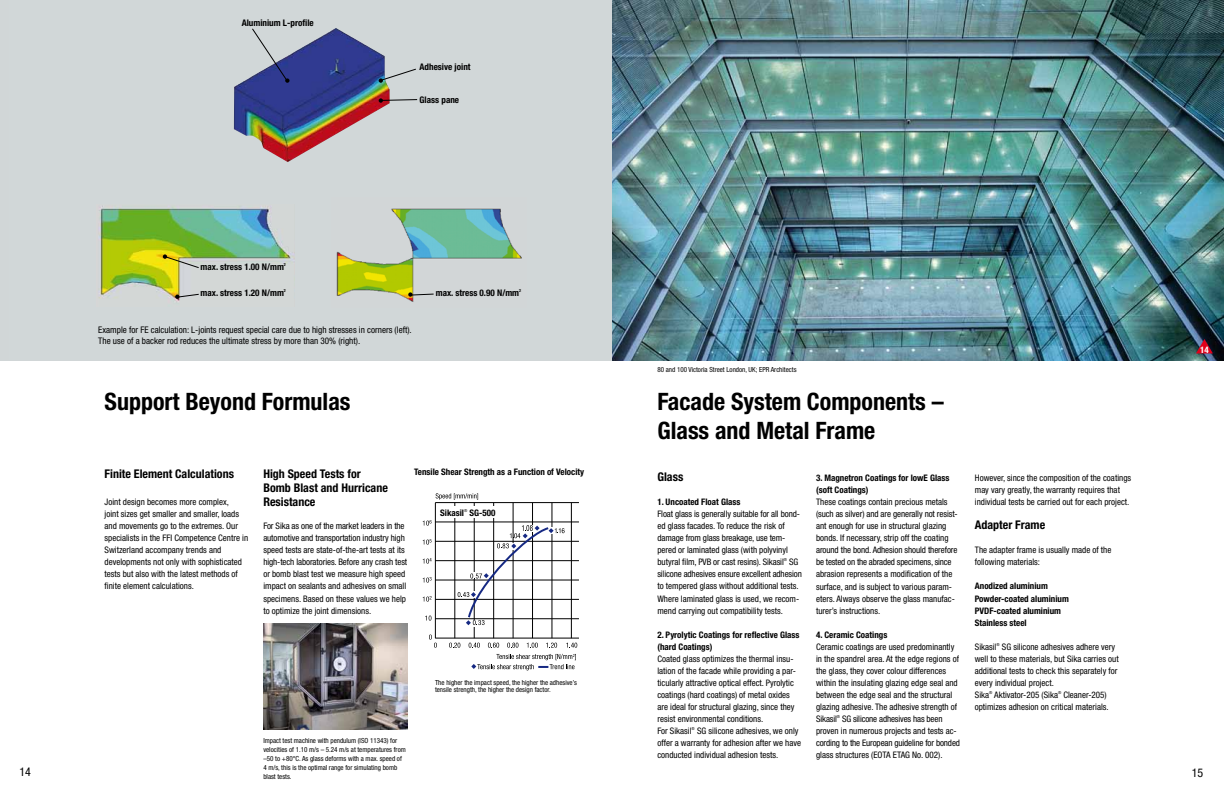
<style>
.page{position:relative;width:1224px;height:792px;background:#fff}
.page>*{position:absolute;margin:0;border:0;box-sizing:border-box;transform-origin:0 0}
.t1{font:700 condensed 24px/28.8px "Helvetica Neue";color:#000}
.t2{font:700 condensed 12px/14.4px "Helvetica Neue";color:#000}
.t3{font:condensed 12px "Helvetica Neue";color:#000}
.t4{font:condensed 9.1px/10.9px "Helvetica Neue";color:#000}
.t5{font:700 condensed 9.1px "Helvetica Neue";color:#000}
.t6{font:condensed 9px/12.1px "Helvetica Neue";color:#000}
.t7{font:700 condensed 9px/12.1px "Helvetica Neue";color:#000}
.t8{font:700 condensed 9px "Helvetica Neue";color:#fff}
.t9{font:condensed 7px/9px "Helvetica Neue";color:#000}
.t10{font:condensed 4.1px "Helvetica Neue";color:#000}
.t11{font:700 condensed 4.1px "Helvetica Neue";color:#000}
</style>
<div class="page">
<img style="left:263px;top:623px;width:145px;height:106px">
<hr style="left:435px;top:502px;width:144px;height:1px;background:#000">
<hr style="left:435px;top:560px;width:144px;height:1px;background:#000">
<hr style="left:435px;top:541px;width:144px;height:1px;background:#000">
<hr style="left:435px;top:522px;width:144px;height:1px;background:#000">
<hr style="left:435px;top:580px;width:144px;height:1px;background:#000">
<hr style="left:435px;top:599px;width:144px;height:1px;background:#000">
<hr style="left:435px;top:619px;width:144px;height:1px;background:#000">
<hr style="left:435px;top:503px;width:1px;height:135px;background:#000">
<hr style="left:571px;top:503px;width:1px;height:135px;background:#000">
<hr style="left:552px;top:503px;width:1px;height:135px;background:#000">
<hr style="left:532px;top:503px;width:1px;height:135px;background:#000">
<hr style="left:455px;top:503px;width:1px;height:135px;background:#000">
<hr style="left:474px;top:503px;width:1px;height:135px;background:#000">
<hr style="left:493px;top:503px;width:1px;height:135px;background:#000">
<hr style="left:513px;top:503px;width:1px;height:135px;background:#000">
<hr style="left:435px;top:638px;width:144px;height:1px;background:#000">
<div style="left:468px;top:620px;width:18px;height:6px;background:#fff"></div>
<svg style="left:458px;top:525px;width:107px;height:100px"></svg>
<svg style="left:423px;top:520px;width:9px;height:6px"></svg>
<svg style="left:423px;top:539px;width:9px;height:6px"></svg>
<svg style="left:423px;top:558px;width:9px;height:6px"></svg>
<svg style="left:423px;top:577px;width:9px;height:6px"></svg>
<svg style="left:423px;top:596px;width:9px;height:6px"></svg>
<svg style="left:425px;top:616px;width:6px;height:5px"></svg>
<svg style="left:436px;top:493px;width:42px;height:7px"></svg>
<svg style="left:471px;top:654px;width:105px;height:16px"></svg>
<svg style="left:429px;top:635px;width:8px;height:13px"></svg>
<svg style="left:449px;top:643px;width:11px;height:5px"></svg>
<svg style="left:469px;top:643px;width:11px;height:5px"></svg>
<svg style="left:488px;top:643px;width:11px;height:5px"></svg>
<svg style="left:507px;top:643px;width:11px;height:5px"></svg>
<svg style="left:527px;top:643px;width:11px;height:5px"></svg>
<svg style="left:546px;top:643px;width:11px;height:5px"></svg>
<svg style="left:566px;top:643px;width:11px;height:5px"></svg>
<div style="left:9px;top:0;width:603px;height:359px;background:#d1d7d8"></div>
<img style="left:98px;top:206px;width:196px;height:96px">
<img style="left:234px;top:28px;width:156px;height:134px">
<svg style="left:252px;top:28px;width:38px;height:55px"></svg>
<svg style="left:379px;top:69px;width:37px;height:14px"></svg>
<svg style="left:379px;top:98px;width:39px;height:5px"></svg>
<svg style="left:163px;top:254px;width:36px;height:14px"></svg>
<svg style="left:175px;top:294px;width:24px;height:5px"></svg>
<img style="left:336px;top:208px;width:186px;height:94px">
<svg style="left:408px;top:292px;width:26px;height:5px"></svg>
<img style="left:612px;top:0;width:612px;height:361px">
<svg style="left:1196px;top:339px;width:17px;height:14px"></svg>
<div style="left:438px;top:506px;width:59px;height:12px;background:#fff"></div>
<h2 class="t3" style="left:19px;top:765px;width:13px">14</h2>
<p class="t5" style="left:242px;top:17px;width:74px">Aluminium L-profile</p>
<p class="t5" style="left:420px;top:61px;width:53px">Adhesive joint</p>
<p class="t5" style="left:420px;top:94px;width:41px">Glass pane</p>
<p class="t5" style="left:201px;top:262px;width:85px">max. stress 1.00 N/mm</p>
<p class="t11" style="left:284px;top:262px;width:3px">2</p>
<p class="t5" style="left:201px;top:288px;width:87px">max. stress 1.20 N/mm<sup>2</sup></p>
<p class="t4" style="left:98px;top:324px;width:315px">Example for FE calculation: L-joints request special care due to high stresses in corners (left).<br>The use of a backer rod reduces the ultimate stress by more than 30% (right).</p>
<h1 class="t1" style="left:105px;top:386px;width:247px">Support Beyond Formulas</h1>
<p class="t5" style="left:436px;top:288px;width:87px">max. stress 0.90 N/mm<sup>2</sup></p>
<h2 class="t2" style="left:105px;top:466px;width:131px">Finite Element Calculations</h2>
<p class="t6" style="left:105px;top:496px;width:145px">Joint design becomes more complex,<br>joint sizes get smaller and smaller, loads and movements go to the extremes. Our specialists in the FFI Competence Centre in Switzerland accompany trends and developments not only with sophisticated tests but also with the latest methods of finite element calculations.</p>
<p class="t7" style="left:414px;top:466px;width:171px">Tensile Shear Strength as a Function of Velocity</p>
<h2 class="t2" style="left:263px;top:466px;width:126px">High Speed Tests for<br>Bomb Blast and Hurricane<br>Resistance</h2>
<p class="t6" style="left:263px;top:520px;width:145px">For Sika as one of the market leaders in the automotive and transportation industry high speed tests are state-of-the-art tests at its high-tech laboratories. Before any crash test or bomb blast test we measure high speed impact on sealants and adhesives on small specimens. Based on these values we help to optimize the joint dimensions.</p>
<p class="t7" style="left:440px;top:507px;width:57px">Sikasil<sup>®</sup> SG-500</p>
<p class="t9" style="left:263px;top:736px;width:144px">Impact test machine with pendulum (ISO 11343) for velocities of 1.10 m/s – 5.24 m/s at temperatures from –50 to +80°C. As glass deforms with a max. speed of 4 m/s, this is the optimal range for simulating bomb blast tests.</p>
<p class="t9" style="left:435px;top:679px;width:143px;line-height:7px">The higher the impact speed, the higher the adhesive’s tensile strength, the higher the design factor.</p>
<p class="t9" style="left:657px;top:365px;width:141px">80 and 100 Victoria Street London, UK; EPR Architects</p>
<h1 class="t1" style="left:657px;top:387px;width:288px">Facade System Components –<br>Glass and Metal Frame</h1>
<h2 class="t2" style="left:657px;top:469px;width:27px">Glass</h2>
<p class="t7" style="left:657px;top:496px;width:85px">1. Uncoated Float Glass</p>
<p class="t6" style="left:657px;top:508px;width:146px">Float glass is generally suitable for all bond&shy;ed glass facades. To reduce the risk of damage from glass breakage, use tem&shy;pered or laminated glass (with polyvinyl butyral film, PVB or cast resins). Sikasil<sup>®</sup> SG silicone adhesives ensure excellent adhesion to tempered glass without additional tests.<br>Where laminated glass is used, we recom&shy;mend carrying out compatibility tests.</p>
<p class="t7" style="left:657px;top:628px;width:144px">2. Pyrolytic Coatings for reflective Glass (hard Coatings)</p>
<p class="t6" style="left:657px;top:653px;width:145px">Coated glass optimizes the thermal insu&shy;lation of the facade while providing a par&shy;ticularly attractive optical effect. Pyrolytic coatings (hard coatings) of metal oxides are ideal for structural glazing, since they resist environmental conditions.<br>For Sikasil<sup>®</sup> SG silicone adhesives, we only offer a warranty for adhesion after we have conducted individual adhesion tests.</p>
<p class="t7" style="left:816px;top:472px;width:135px">3. Magnetron Coatings for lowE Glass (soft Coatings)</p>
<p class="t6" style="left:816px;top:496px;width:143px">These coatings contain precious metals (such as silver) and are generally not resist&shy;ant enough for use in structural glazing bonds. If necessary, strip off the coating around the bond. Adhesion should therefore be tested on the abraded specimens, since abrasion represents a modification of the surface, and is subject to various param&shy;eters. Always observe the glass manufac&shy;turer’s instructions.</p>
<p class="t7" style="left:816px;top:628px;width:73px">4. Ceramic Coatings</p>
<p class="t6" style="left:816px;top:640px;width:145px">Ceramic coatings are used predominantly in the spandrel area. At the edge regions of the glass, they cover colour differences within the insulating glazing edge seal and between the edge seal and the structural glazing adhesive. The adhesive strength of Sikasil</p>
<p class="t10" style="left:837px;top:714px;width:5px">®</p>
<p class="t6" style="left:816px;top:713px;width:145px;text-indent:26px">SG silicone adhesives has been proven in numerous projects and tests ac&shy;cording to the European guideline for bonded glass structures (EOTA ETAG No. 002).</p>
<p class="t6" style="left:975px;top:472px;width:158px">However, since the composition of the coatings may vary greatly, the warranty requires that individual tests be carried out for each project.</p>
<h2 class="t2" style="left:975px;top:518px;width:72px">Adapter Frame</h2>
<p class="t6" style="left:975px;top:544px;width:138px">The adapter frame is usually made of the following materials:</p>
<p class="t7" style="left:975px;top:580px;width:96px">Anodized aluminium<br>Powder-coated aluminium<br>PVDF-coated aluminium<br>Stainless steel</p>
<p class="t6" style="left:975px;top:640px;width:23px">Sikasil</p>
<p class="t10" style="left:996px;top:642px;width:5px">®</p>
<p class="t6" style="left:975px;top:640px;width:145px;text-indent:27px">SG silicone adhesives adhere very well to these materials, but Sika carries out additional tests to check this separately for every individual project.<br>Sika</p>
<p class="t10" style="left:989px;top:690px;width:5px">®</p>
<p class="t6" style="left:994px;top:689px;width:65px">Aktivator-205 (Sika</p>
<p class="t10" style="left:1058px;top:690px;width:5px">®</p>
<p class="t6" style="left:975px;top:689px;width:135px;text-align:right">Cleaner-205)<br>optimizes adhesion on critical materials.</p>
<p class="t8" style="left:1200px;top:344px;width:10px">14</p>
<h2 class="t3" style="left:1192px;top:766px;width:13px">15</h2>
</div>
